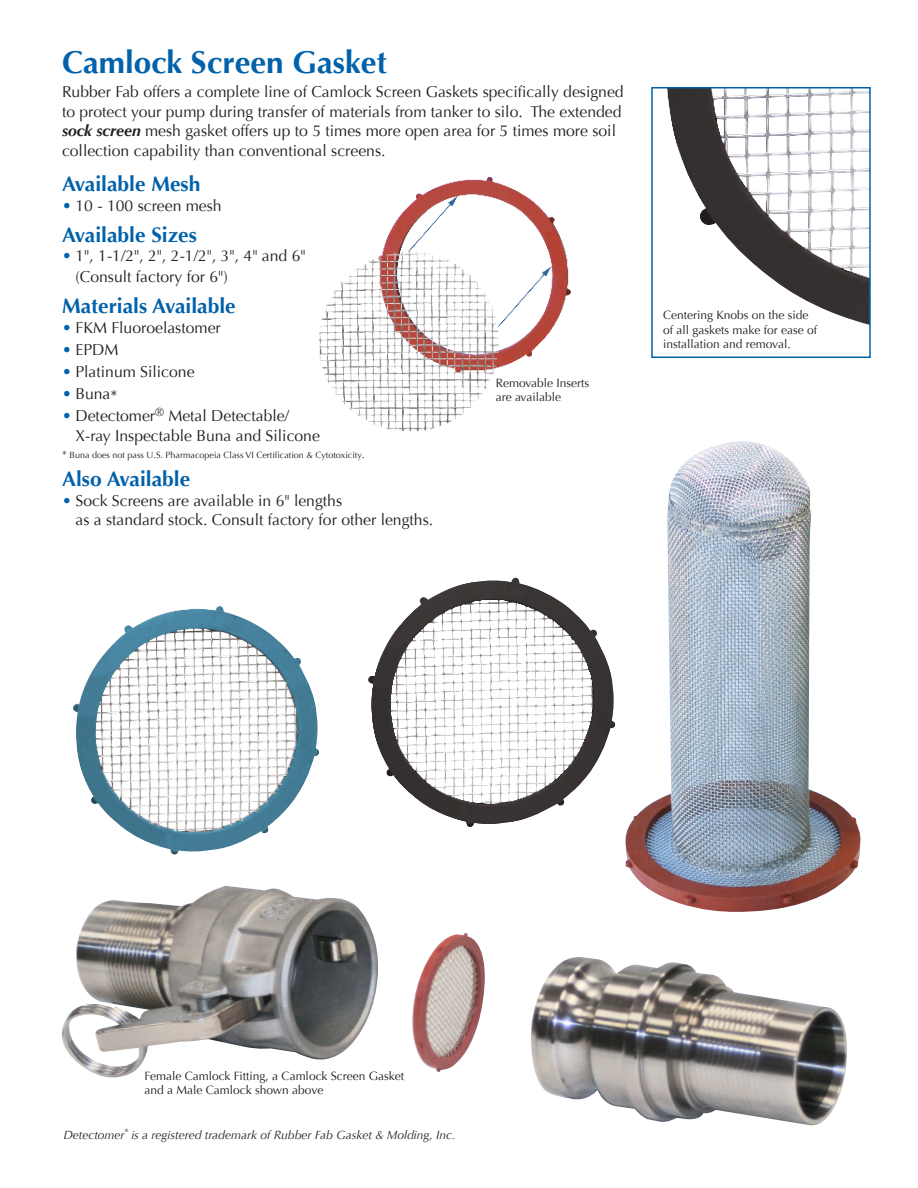
<style>
.page{position:relative;width:918px;height:1188px;background:#fff}
.page>*{position:absolute;margin:0;border:0;box-sizing:border-box;transform-origin:0 0}
.Title_Header{font:700 31.5px "Optima";color:#0161aa}
.subheads{font:700 21px "Optima";color:#0161aa}
.bullett_body{font:15.75px/19.5px "Optima";color:#231f20}
.t1{font:12px/14.4px "Optima";color:#231f20}
.Text{font:italic 12px "Optima";color:#231f20}
.bullett_body-2{font:9px "Optima";color:#231f20}
.s1{font-weight:700;font-style:italic}
.s2{color:#0161aa}
.s3{font-size:10.5px}
</style>
<div class="page">
<img style="left:319px;top:177px;width:252px;height:255px">
<img style="left:73px;top:606px;width:246px;height:249px">
<img style="left:667px;top:90px;width:201px;height:235px">
<div style="left:651px;top:87px;width:220px;height:271px;border:2px solid #0161aa"></div>
<img style="left:625px;top:441px;width:236px;height:445px">
<img style="left:61px;top:886px;width:786px;height:240px">
<img style="left:368px;top:578px;width:248px;height:249px">
<p class="Title_Header" style="left:62px;top:43px;width:326px">Camlock Screen Gasket</p>
<p class="bullett_body" style="left:62px;top:83px;width:563px">Rubber Fab offers a complete line of Camlock Screen Gaskets specifically designed to protect your pump during transfer of materials from tanker to silo. The extended <span class="s1">sock screen</span> mesh gasket offers up to 5 times more open area for 5 times more soil collection capability than conventional screens.</p>
<p class="subheads" style="left:62px;top:172px;width:140px">Available Mesh</p>
<p class="bullett_body" style="left:62px;top:196px;width:161px"><span class="s2">•</span> 10 - 100 screen mesh</p>
<p class="subheads" style="left:62px;top:222px;width:136px">Available Sizes</p>
<p class="bullett_body" style="left:76px;top:246px;width:232px;line-height:21px;text-indent:-14px"><span class="s2">•</span> 1", 1-1/2", 2", 2-1/2", 3", 4" and 6" (Consult factory for 6")</p>
<p class="subheads" style="left:62px;top:294px;width:175px">Materials Available</p>
<p class="bullett_body" style="left:62px;top:318px;width:160px"><span class="s2">•</span> FKM Fluoroelastomer</p>
<p class="bullett_body" style="left:62px;top:340px;width:58px"><span class="s2">•</span> EPDM</p>
<p class="bullett_body" style="left:62px;top:362px;width:134px"><span class="s2">•</span> Platinum Silicone</p>
<p class="bullett_body" style="left:62px;top:384px;width:57px"><span class="s2">•</span> Buna*</p>
<p class="bullett_body" style="left:76px;top:407px;width:246px;text-indent:-14px"><span class="s2">•</span> Detectomer<sup>®</sup> Metal Detectable/<br>X-ray Inspectable Buna and Silicone</p>
<p class="bullett_body-2" style="left:62px;top:450px;width:304px"><span class="s3">*</span> Buna does not pass U.S. Pharmacopeia Class VI Certification &amp; Cytotoxicity<span class="s3">.</span></p>
<p class="subheads" style="left:62px;top:467px;width:130px">Also Available</p>
<p class="bullett_body" style="left:76px;top:491px;width:359px;text-indent:-14px"><span class="s2">•</span> Sock Screens are available in 6" lengths<br>as a standard stock. Consult factory for other lengths.</p>
<p class="t1" style="left:496px;top:376px;width:95px">Removable Inserts are available</p>
<p class="t1" style="left:663px;top:308px;width:156px">Centering Knobs on the side of all gaskets make for ease of installation and removal.</p>
<p class="t1" style="left:145px;top:1069px;width:261px">Female Camlock Fitting, a Camlock Screen Gasket and a Male Camlock shown above</p>
<p class="Text" style="left:64px;top:1128px;width:393px">Detectomer<sup>®</sup> is a registered trademark of Rubber Fab Gasket &amp; Molding, Inc.</p>
</div>
